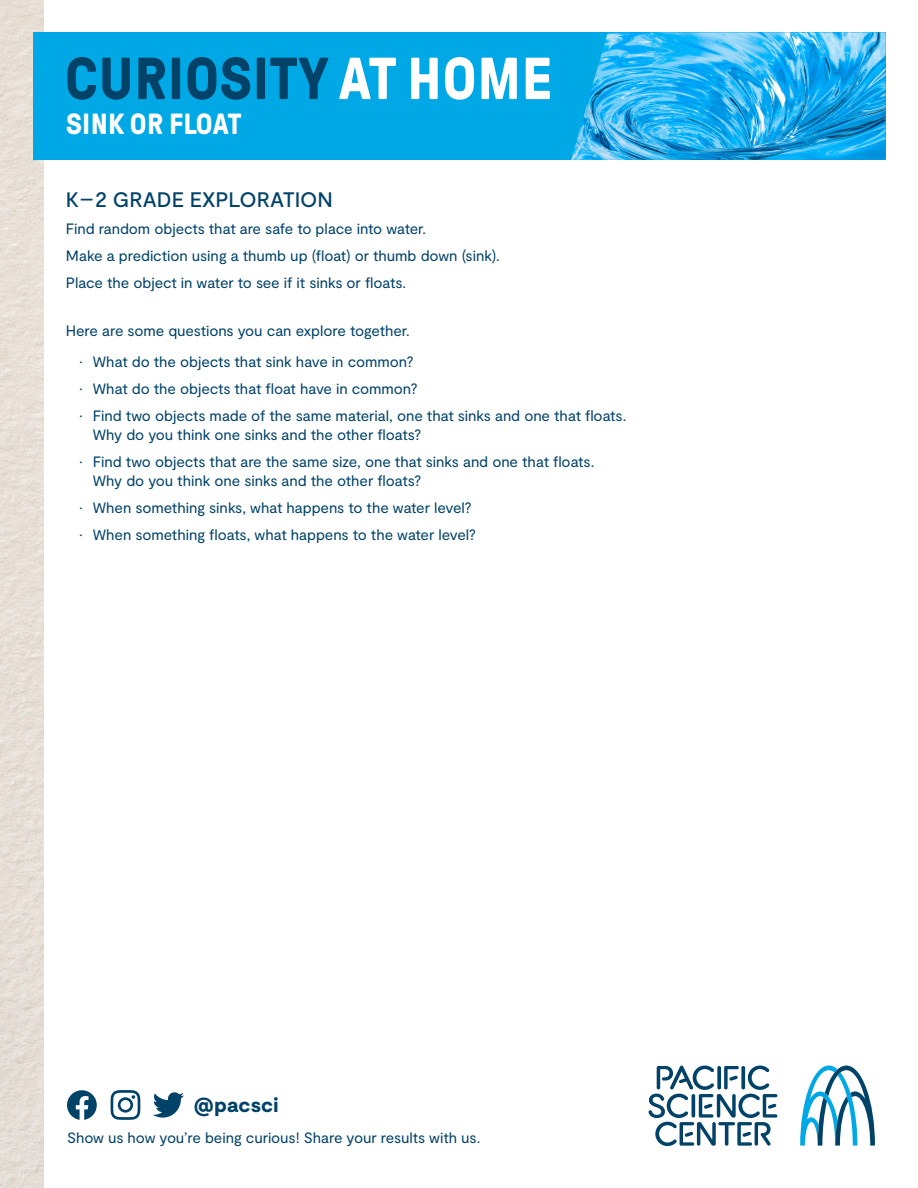
<style>
.page{position:relative;width:918px;height:1188px;background:#fff}
.page>*{position:absolute;margin:0;border:0;box-sizing:border-box;transform-origin:0 0}
.t1{font:700 59.1px "GT Pressura";letter-spacing:.01em;color:#004268}
.t2{font:700 29.1px "GT Pressura";letter-spacing:.01em;color:#fff}
.t3{font:500 21px "Moderat";color:#004268}
.t4{font:900 20.4px "Moderat";letter-spacing:.01em;color:#004268}
.t5{font:15px/27px "Moderat";letter-spacing:-.005em;color:#004268}
.s1{color:#fff}
</style>
<div class="page">
<img style="left:0;top:0;width:44px;height:1188px">
<svg style="left:800px;top:1066px;width:75px;height:80px"></svg>
<svg style="left:648px;top:1065px;width:129px;height:81px"></svg>
<svg style="left:153px;top:1092px;width:31px;height:26px"></svg>
<svg style="left:111px;top:1090px;width:29px;height:30px"></svg>
<svg style="left:67px;top:1090px;width:30px;height:30px"></svg>
<div style="left:33px;top:32px;width:853px;height:128px;background:#00a8e5"></div>
<img style="left:571px;top:32px;width:315px;height:128px">
<h1 class="t1" style="left:65px;top:47px;width:489px">CURIOSITY <span class="s1">AT HOME</span></h1>
<h2 class="t2" style="left:66px;top:108px;width:177px">SINK OR FLOAT</h2>
<h3 class="t3" style="left:66px;top:187px;width:269px">K–2 GRADE EXPLORATION</h3>
<p class="t5" style="left:66px;top:216px;width:435px">Find random objects that are safe to place into water.<br>Make a prediction using a thumb up (float) or thumb down (sink).<br>Place the object in water to see if it sinks or floats.</p>
<p class="t5" style="left:66px;top:318px;width:346px">Here are some questions you can explore together.</p>
<p class="t5" style="left:79px;top:349px;width:336px">• What do the objects that sink have in common?</p>
<p class="t5" style="left:79px;top:376px;width:340px">• What do the objects that float have in common?</p>
<p class="t5" style="left:93px;top:407px;width:535px;line-height:18.8px;text-indent:-14px">• Find two objects made of the same material, one that sinks and one that floats.<br>Why do you think one sinks and the other floats?</p>
<p class="t5" style="left:93px;top:453px;width:503px;line-height:18.8px;text-indent:-14px">• Find two objects that are the same size, one that sinks and one that floats.<br>Why do you think one sinks and the other floats?</p>
<p class="t5" style="left:79px;top:495px;width:394px">• When something sinks, what happens to the water level?</p>
<p class="t5" style="left:79px;top:522px;width:398px">• When something floats, what happens to the water level?</p>
<h3 class="t4" style="left:194px;top:1093px;width:86px">@pacsci</h3>
<p class="t5" style="left:67px;top:1125px;width:415px">Show us how you’re being curious! Share your results with us.</p>
</div>
